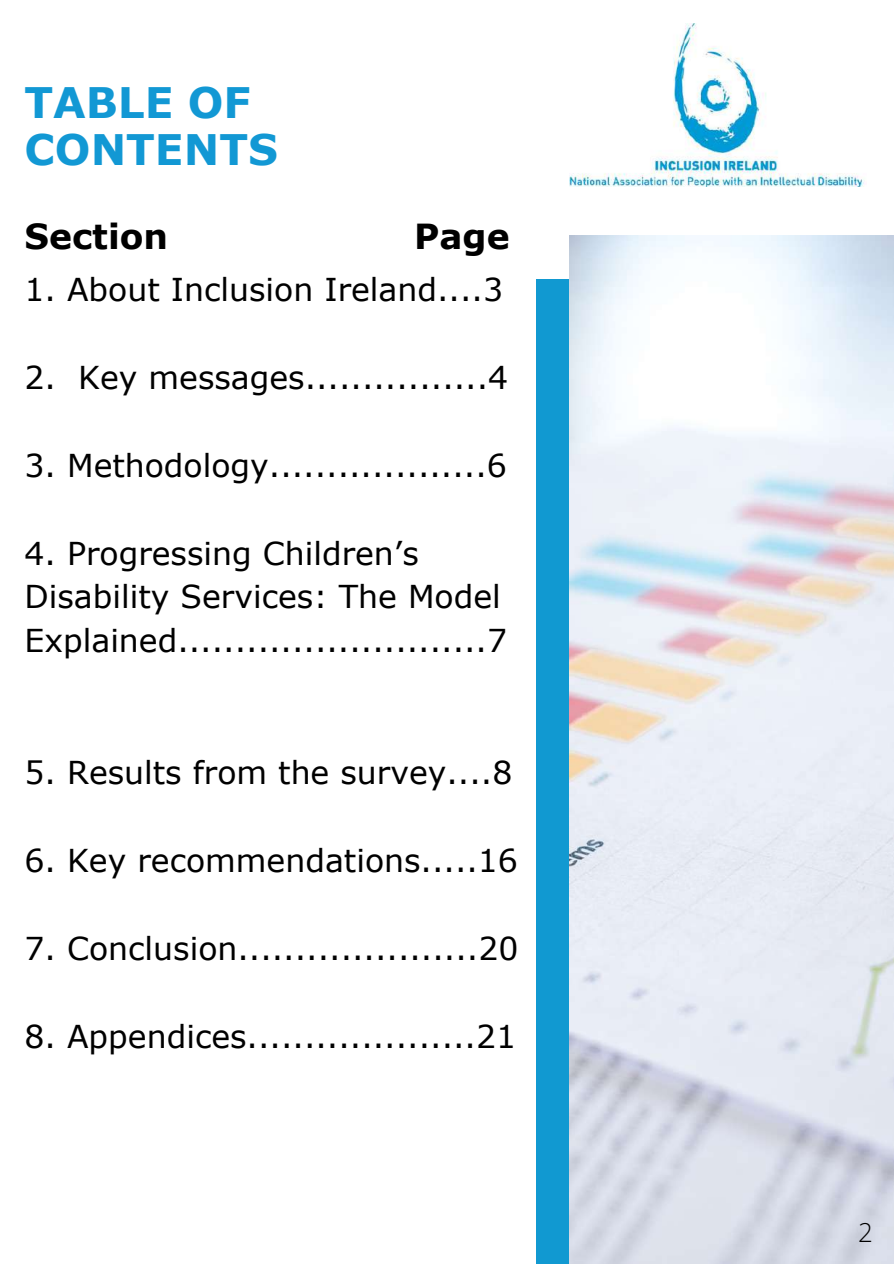
<style>
.page{position:relative;width:894px;height:1264px;background:#fff}
.page>*{position:absolute;margin:0;border:0;box-sizing:border-box;transform-origin:0 0}
.t1{font:700 42px/47.2px "Verdana";color:#1298d4}
.t2{font:700 34.5px "Verdana";color:#000}
.t3{font:31.5px/44px "Verdana";color:#000}
.t4{font:300 25.95px "Open Sans";color:#000}
</style>
<div class="page">
<div style="left:536px;top:279px;width:269px;height:984px;background:#1199d1"></div>
<img style="left:569px;top:235px;width:324px;height:1028px">
<img style="left:569px;top:24px;width:295px;height:163px">
<h1 class="t1" style="left:24px;top:77px;width:255px">TABLE OF<br>CONTENTS</h1>
<p class="t2" style="left:24px;top:214px;width:145px">Section</p>
<p class="t2" style="left:414px;top:214px;width:97px">Page</p>
<p class="t3" style="left:24px;top:266px;width:480px">1. About Inclusion Ireland....3</p>
<p class="t3" style="left:24px;top:354px;width:485px">2. Key messages................4</p>
<p class="t3" style="left:24px;top:442px;width:483px">3. Methodology...................6</p>
<p class="t3" style="left:24px;top:530px;width:484px">4. Progressing Children’s<br>Disability Services: The Model<br>Explained...........................7</p>
<p class="t3" style="left:24px;top:749px;width:489px">5. Results from the survey....8</p>
<p class="t3" style="left:24px;top:837px;width:495px">6. Key recommendations.....16</p>
<p class="t3" style="left:24px;top:925px;width:495px">7. Conclusion.....................20</p>
<p class="t3" style="left:24px;top:1013px;width:493px">8. Appendices....................21</p>
<p class="t4" style="left:858px;top:1213px;width:16px">2</p>
</div>
